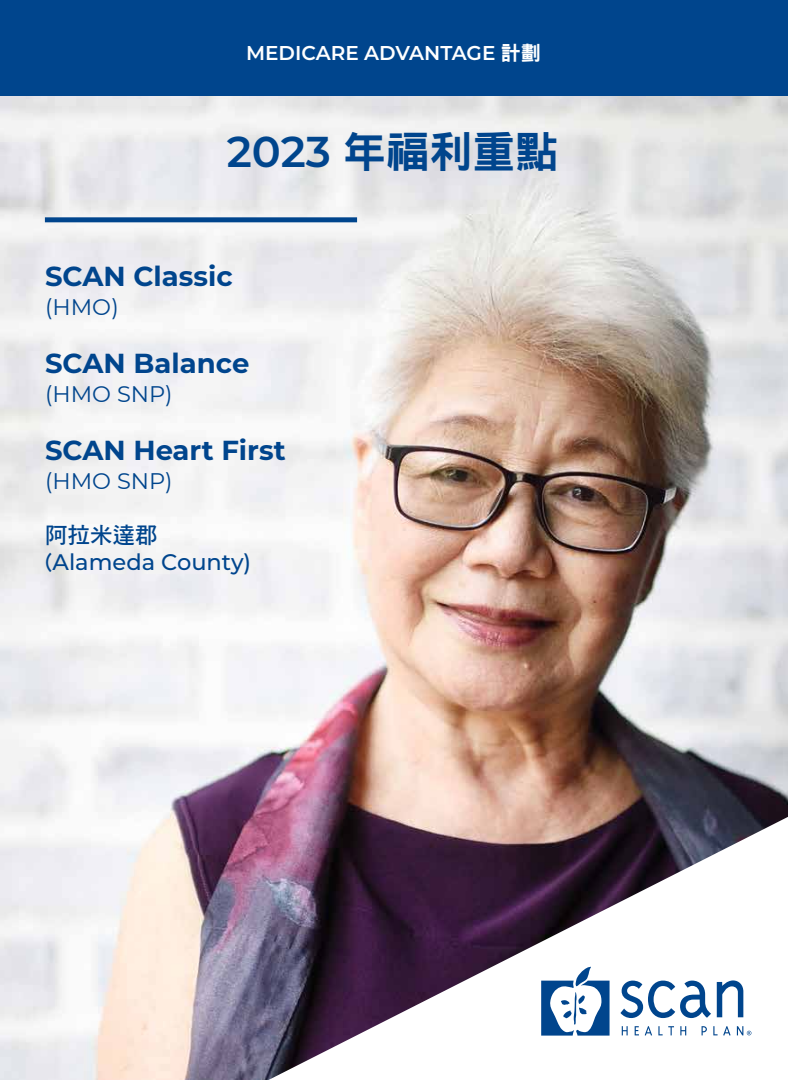
<style>
.page{position:relative;width:788px;height:1080px;background:#fff}
.page>*{position:absolute;margin:0;border:0;box-sizing:border-box;transform-origin:0 0}
.t1{font:43.12px "DF Hei Std W9";color:#00458d}
.t2{font:700 27.5px "Montserrat";color:#00458d}
.t3{font:22.5px "Montserrat";color:#00458d}
.t4{font:500 22.5px "Montserrat";color:#00458d}
.t5{font:22.5px "DF Hei Std W7";color:#00458d}
.t6{font:600 20px "Montserrat";color:#fff}
.s1{font-family:"DF Hei Std W9";font-weight:400}
.s2{font-family:"Montserrat";font-weight:600}
.s3{font-family:"DF Hei Std W7";font-weight:400}
</style>
<div class="page">
<img style="left:0;top:95px;width:788px;height:985px">
<svg style="left:268px;top:817px;width:519px;height:263px"></svg>
<div style="left:0;top:0;width:788px;height:95px;background:#00458d"></div>
<div style="left:47px;top:217px;width:307px;height:5px;background:#00458d"></div>
<svg style="left:620px;top:980px;width:123px;height:38px"></svg>
<svg style="left:621px;top:1026px;width:6px;height:9px"></svg>
<svg style="left:634px;top:1026px;width:18px;height:10px"></svg>
<svg style="left:658px;top:1026px;width:4px;height:9px"></svg>
<svg style="left:668px;top:1026px;width:6px;height:9px"></svg>
<svg style="left:680px;top:1026px;width:6px;height:9px"></svg>
<svg style="left:701px;top:1026px;width:5px;height:9px"></svg>
<svg style="left:713px;top:1026px;width:4px;height:9px"></svg>
<svg style="left:723px;top:1026px;width:7px;height:10px"></svg>
<svg style="left:541px;top:967px;width:68px;height:69px"></svg>
<svg style="left:736px;top:1026px;width:15px;height:9px"></svg>
<p class="t6" style="left:246px;top:39px;width:296px">MEDICARE ADVANTAGE <span class="s1">計劃</span></p>
<h1 class="t1" style="left:227px;top:128px;width:333px"><span class="s2">2023</span> 年福利重點</h1>
<p class="t2" style="left:45px;top:256px;width:189px">SCAN Classic</p>
<p class="t3" style="left:45px;top:291px;width:75px">(HMO)</p>
<p class="t2" style="left:45px;top:343px;width:206px">SCAN Balance</p>
<p class="t3" style="left:45px;top:378px;width:129px">(HMO SNP)</p>
<p class="t2" style="left:45px;top:430px;width:242px">SCAN Heart First</p>
<p class="t3" style="left:45px;top:465px;width:129px">(HMO SNP)</p>
<p class="t5" style="left:45px;top:523px;width:114px">阿拉米達郡</p>
<p class="t4" style="left:45px;top:546px;width:208px"><span class="s3">(</span>Alameda County)</p>
</div>
